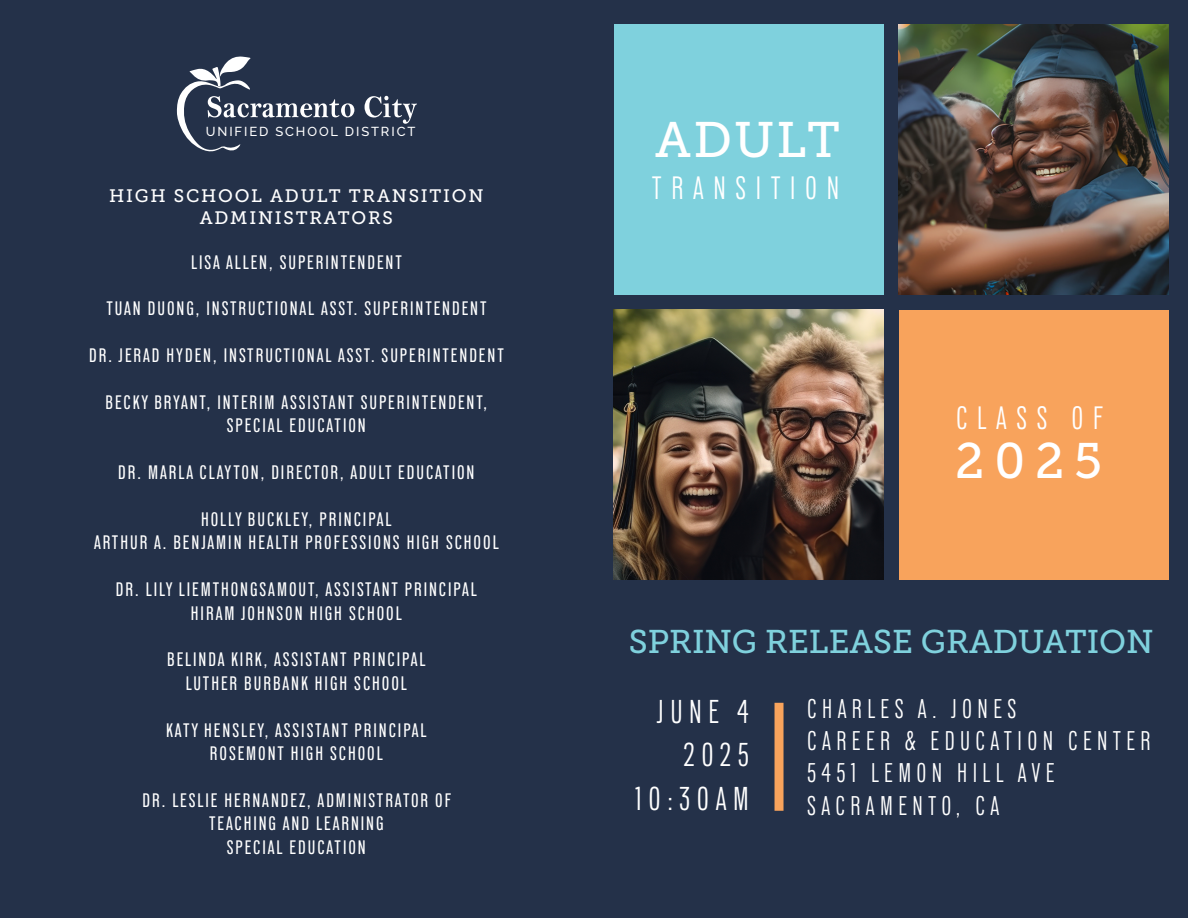
<style>
.page{position:relative;width:1188px;height:918px;background:#fff}
.page>*{position:absolute;margin:0;border:0;box-sizing:border-box;transform-origin:0 0}
.t1{font:49.8px "Museo Slab 500";letter-spacing:.05em;color:#fff}
.t2{font:300 condensed 33px/43.5px "Lorimer No 2";letter-spacing:.2em;color:#fff;text-align:right}
.t3{font:32.85px "Museo Slab 500";color:#7fd1dd}
.t4{font:300 condensed 32.25px "Lorimer No 2";letter-spacing:.3em;color:#fff}
.t5{font:300 condensed 27px/32.4px "Lorimer No 2";letter-spacing:.2em;color:#fff}
.t6{font:500 condensed 19.5px/23.4px "Lorimer No 2";letter-spacing:.1em;color:#fff;text-align:center}
.t7{font:18px/21.6px "Museo Slab 500";letter-spacing:.1em;color:#fff;text-align:center}
.t8{font:500 12.9px "Raleway";letter-spacing:.145em;color:#fff}
</style>
<div class="page">
<div style="left:0;top:1px;width:1188px;height:917px;background:#243149"></div>
<svg style="left:177px;top:56px;width:177px;height:96px"></svg>
<svg style="left:365px;top:96px;width:52px;height:28px"></svg>
<div style="left:614px;top:25px;width:270px;height:270px;background:#7fd1dd"></div>
<div style="left:899px;top:310px;width:270px;height:270px;background:#f8a35c"></div>
<div style="left:775px;top:703px;width:9px;height:108px;background:#f8a35c"></div>
<img style="left:614px;top:310px;width:270px;height:270px">
<img style="left:899px;top:25px;width:270px;height:270px">
<p class="t8" style="left:206px;top:124px;width:211px">UNIFIED SCHOOL DISTRICT</p>
<p class="t7" style="left:109px;top:185px;width:376px">HIGH SCHOOL ADULT TRANSITION<br>ADMINISTRATORS</p>
<p class="t6" style="left:191px;top:250px;width:212px">LISA ALLEN, SUPERINTENDENT</p>
<p class="t6" style="left:106px;top:297px;width:382px">TUAN DUONG, INSTRUCTIONAL ASST. SUPERINTENDENT</p>
<p class="t6" style="left:89px;top:344px;width:416px">DR. JERAD HYDEN, INSTRUCTIONAL ASST. SUPERINTENDENT</p>
<p class="t6" style="left:106px;top:390px;width:383px">BECKY BRYANT, INTERIM ASSISTANT SUPERINTENDENT,<br>SPECIAL EDUCATION</p>
<p class="t6" style="left:118px;top:461px;width:358px">DR. MARLA CLAYTON, DIRECTOR, ADULT EDUCATION</p>
<p class="t6" style="left:94px;top:507px;width:406px">HOLLY BUCKLEY, PRINCIPAL<br>ARTHUR A. BENJAMIN HEALTH PROFESSIONS HIGH SCHOOL</p>
<p class="t6" style="left:116px;top:578px;width:363px">DR. LILY LIEMTHONGSAMOUT, ASSISTANT PRINCIPAL<br>HIRAM JOHNSON HIGH SCHOOL</p>
<p class="t6" style="left:167px;top:648px;width:260px">BELINDA KIRK, ASSISTANT PRINCIPAL<br>LUTHER BURBANK HIGH SCHOOL</p>
<p class="t6" style="left:166px;top:718px;width:262px">KATY HENSLEY, ASSISTANT PRINCIPAL<br>ROSEMONT HIGH SCHOOL</p>
<p class="t6" style="left:142px;top:788px;width:310px">DR. LESLIE HERNANDEZ, ADMINISTRATOR OF<br>TEACHING AND LEARNING<br>SPECIAL EDUCATION</p>
<h1 class="t1" style="left:655px;top:112px;width:186px">ADULT</h1>
<h3 class="t4" style="left:652px;top:171px;width:189px">TRANSITION</h3>
<h3 class="t4" style="left:956px;top:400px;width:149px">CLASS OF</h3>
<h1 class="t1" style="left:955px;top:433px;width:149px">2025</h1>
<h3 class="t3" style="left:629px;top:623px;width:526px">SPRING RELEASE GRADUATION</h3>
<h2 class="t2" style="left:635px;top:689px;width:115px">JUNE 4<br>2025<br>10:30AM</h2>
<h3 class="t5" style="left:807px;top:692px;width:345px">CHARLES A. JONES<br>CAREER &amp; EDUCATION CENTER<br>5451 LEMON HILL AVE<br>SACRAMENTO, CA</h3>
</div>
